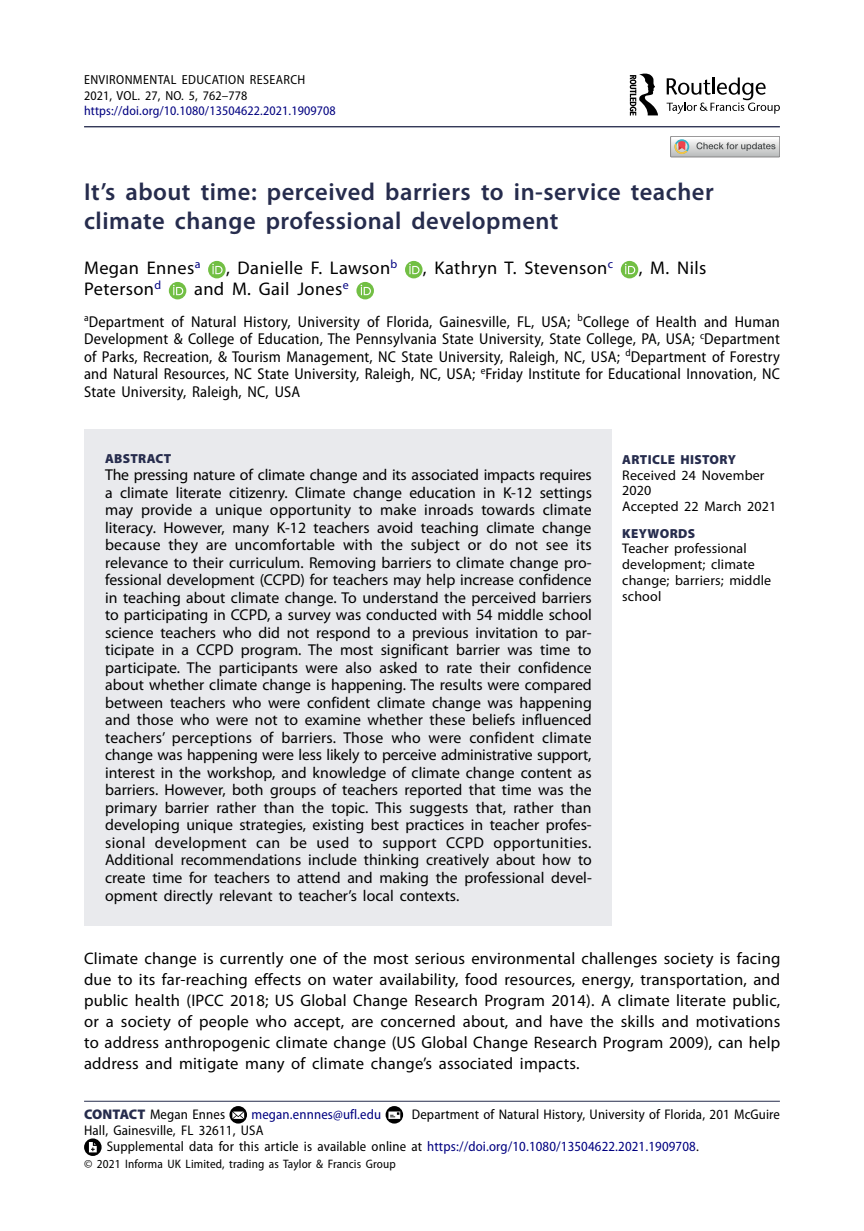
<style>
.page{position:relative;width:864px;height:1231px;background:#fff}
.page>*{position:absolute;margin:0;border:0;box-sizing:border-box;transform-origin:0 0}
.t1{font:600 24.5px/28px "Myriad Pro";letter-spacing:.02em;color:#262c4d}
.t2{font:18.38px "Myriad Pro";letter-spacing:.02em;color:#000}
.t3{font:16.62px/21px "Myriad Pro";letter-spacing:.01em;color:#000;text-align:justify}
.t4{font:15.75px/17.5px "Myriad Pro";color:#000;text-align:justify}
.t5{font:semi-condensed 15.75px/17.5px "Myriad Pro";letter-spacing:.01em;color:#000}
.t6{font:semi-condensed 14px/15.8px "Myriad Pro";letter-spacing:.01em;color:#000}
.t7{font:14px/15.8px "Myriad Pro";letter-spacing:.01em;color:#000}
.t8{font:semi-condensed 14px "Myriad Pro";letter-spacing:.01em;color:#000080}
.t9{font:semi-condensed 13.12px/15.8px "Myriad Pro";letter-spacing:.03em;color:#000}
.t10{font:semi-condensed 13.12px "Myriad Pro";letter-spacing:.01em;color:#000080}
.t11{font:900 13.12px "Myriad Pro";letter-spacing:.03em;color:#262c4d}
.t12{font:semi-condensed 12.25px "Myriad Pro";letter-spacing:.01em;color:#000}
.s1{font-weight:900;font-stretch:normal;color:#262c4d}
.s2{color:#000080}
</style>
<div class="page">
<hr style="left:84px;top:126px;width:695px;height:1px;background:#262c4d">
<div style="left:84px;top:430px;width:527px;height:36px;background:#e9eaed"></div>
<div style="left:84px;top:447px;width:527px;height:478px;background:#e9eaed"></div>
<svg style="left:208px;top:261px;width:17px;height:17px"></svg>
<svg style="left:405px;top:261px;width:17px;height:17px"></svg>
<svg style="left:620px;top:261px;width:18px;height:17px"></svg>
<svg style="left:169px;top:282px;width:17px;height:17px"></svg>
<svg style="left:356px;top:282px;width:18px;height:17px"></svg>
<hr style="left:84px;top:1100px;width:695px;height:1px;background:#262c4d">
<svg style="left:229px;top:1106px;width:18px;height:17px"></svg>
<svg style="left:385px;top:1106px;width:18px;height:17px"></svg>
<svg style="left:84px;top:1138px;width:18px;height:17px"></svg>
<svg style="left:89px;top:1141px;width:8px;height:11px"></svg>
<hr style="left:670px;top:139px;width:109px;height:1px;background:#fbfcfc">
<hr style="left:670px;top:140px;width:109px;height:1px;background:#f6f6f6">
<hr style="left:670px;top:141px;width:109px;height:1px;background:#f3f2f1">
<hr style="left:670px;top:142px;width:109px;height:1px;background:#f0efef">
<hr style="left:670px;top:143px;width:109px;height:1px;background:#eaeaea">
<hr style="left:670px;top:144px;width:109px;height:1px;background:#e6e7e6">
<hr style="left:670px;top:145px;width:109px;height:1px;background:#e3e3e3">
<hr style="left:670px;top:146px;width:109px;height:1px;background:#dedede">
<hr style="left:670px;top:147px;width:109px;height:1px;background:#dadbdb">
<hr style="left:670px;top:148px;width:109px;height:1px;background:#d7d8d7">
<hr style="left:670px;top:149px;width:109px;height:1px;background:#d4d5d5">
<hr style="left:670px;top:150px;width:109px;height:1px;background:#cfd0d0">
<hr style="left:670px;top:151px;width:109px;height:1px;background:#cdcece">
<hr style="left:670px;top:152px;width:109px;height:1px;background:#c9caca">
<hr style="left:670px;top:153px;width:109px;height:1px;background:#c7c8c8">
<hr style="left:670px;top:154px;width:109px;height:1px;background:#c1c3c3">
<hr style="left:670px;top:157px;width:109px;height:1px;background:#babcbc">
<div style="left:670px;top:136px;width:109px;height:21px;border:1px solid #888788"></div>
<svg style="left:696px;top:142px;width:79px;height:9px"></svg>
<svg style="left:674px;top:139px;width:15px;height:15px"></svg>
<svg style="left:666px;top:77px;width:113px;height:37px"></svg>
<svg style="left:629px;top:73px;width:28px;height:42px"></svg>
<p class="t9" style="left:84px;top:72px;width:223px">Environmental Education Research<br>2021, VOL. 27, NO. 5, 762–778</p>
<p class="t10" style="left:84px;top:103px;width:253px">https://doi.org/10.1080/13504622.2021.1909708</p>
<h1 class="t1" style="left:84px;top:178px;width:631px">It’s about time: perceived barriers to in-service teacher climate change professional development</h1>
<p class="t2" style="left:84px;top:256px;width:118px">Megan Ennes<sup>a</sup></p>
<p class="t2" style="left:226px;top:256px;width:173px">, Danielle F. Lawson<sup>b</sup></p>
<p class="t2" style="left:423px;top:256px;width:192px">, Kathryn T. Stevenson<sup>c</sup></p>
<p class="t2" style="left:638px;top:256px;width:69px">, M. Nils</p>
<p class="t2" style="left:84px;top:277px;width:79px">Peterson<sup>d</sup></p>
<p class="t2" style="left:194px;top:277px;width:156px">and M. Gail Jones<sup>e</sup></p>
<p class="t5" style="left:84px;top:312px;width:697px"><sup>a</sup>Department of Natural History, University of Florida, Gainesville, FL, USA; <sup>b</sup>College of Health and Human Development &amp; College of Education, The Pennsylvania State University, State College, PA, USA; <sup>c</sup>Department of Parks, Recreation, &amp; Tourism Management, NC State University, Raleigh, NC, USA; <sup>d</sup>Department of Forestry and Natural Resources, NC State University, Raleigh, NC, USA; <sup>e</sup>Friday Institute for Educational Innovation, NC State University, Raleigh, NC, USA</p>
<p class="t11" style="left:105px;top:449px;width:68px">ABSTRACT</p>
<p class="t4" style="left:105px;top:466px;width:488px">The pressing nature of climate change and its associated impacts requires a climate literate citizenry. Climate change education in K-12 settings may provide a unique opportunity to make inroads towards climate literacy. However, many K-12 teachers avoid teaching climate change because they are uncomfortable with the subject or do not see its relevance to their curriculum. Removing barriers to climate change pro&shy;fessional development (CCPD) for teachers may help increase confidence in teaching about climate change. To understand the perceived barriers to participating in CCPD, a survey was conducted with 54 middle school science teachers who did not respond to a previous invitation to par&shy;ticipate in a CCPD program. The most significant barrier was time to participate. The participants were also asked to rate their confidence about whether climate change is happening. The results were compared between teachers who were confident climate change was happening and those who were not to examine whether these beliefs influenced teachers’ perceptions of barriers. Those who were confident climate change was happening were less likely to perceive administrative support, interest in the workshop, and knowledge of climate change content as barriers. However, both groups of teachers reported that time was the primary barrier rather than the topic. This suggests that, rather than developing unique strategies, existing best practices in teacher profes&shy;sional development can be used to support CCPD opportunities.<br>Additional recommendations include thinking creatively about how to create time for teachers to attend and making the professional devel&shy;opment directly relevant to teacher’s local contexts.</p>
<p class="t11" style="left:622px;top:450px;width:115px">ARTICLE HISTORY</p>
<p class="t7" style="left:622px;top:466px;width:156px">Received 24 November<br>2020<br>Accepted 22 March 2021</p>
<p class="t11" style="left:622px;top:524px;width:75px">KEYWORDS</p>
<p class="t7" style="left:622px;top:540px;width:150px">Teacher professional development; climate change; barriers; middle school</p>
<p class="t3" style="left:84px;top:947px;width:697px">Climate change is currently one of the most serious environmental challenges society is facing due to its far-reaching effects on water availability, food resources, energy, transportation, and public health (IPCC 2018; US Global Change Research Program 2014). A climate literate public, or a society of people who accept, are concerned about, and have the skills and motivations to address anthropogenic climate change (US Global Change Research Program 2009), can help address and mitigate many of climate change’s associated impacts.</p>
<p class="t6" style="left:84px;top:1106px;width:142px"><span class="s1">CONTACT</span> Megan Ennes</p>
<p class="t8" style="left:251px;top:1105px;width:131px">megan.ennnes@ufl.edu</p>
<p class="t6" style="left:411px;top:1106px;width:369px">Department of Natural History, University of Florida, 201 McGuire</p>
<p class="t6" style="left:107px;top:1122px;width:593px;text-indent:-23px">Hall, Gainesville, FL 32611, USA<br>Supplemental data for this article is available online at <span class="s2">https://doi.org/10.1080/13504622.2021.1909708</span>.</p>
<p class="t12" style="left:84px;top:1156px;width:313px">© 2021 Informa UK Limited, trading as Taylor &amp; Francis Group</p>
</div>
